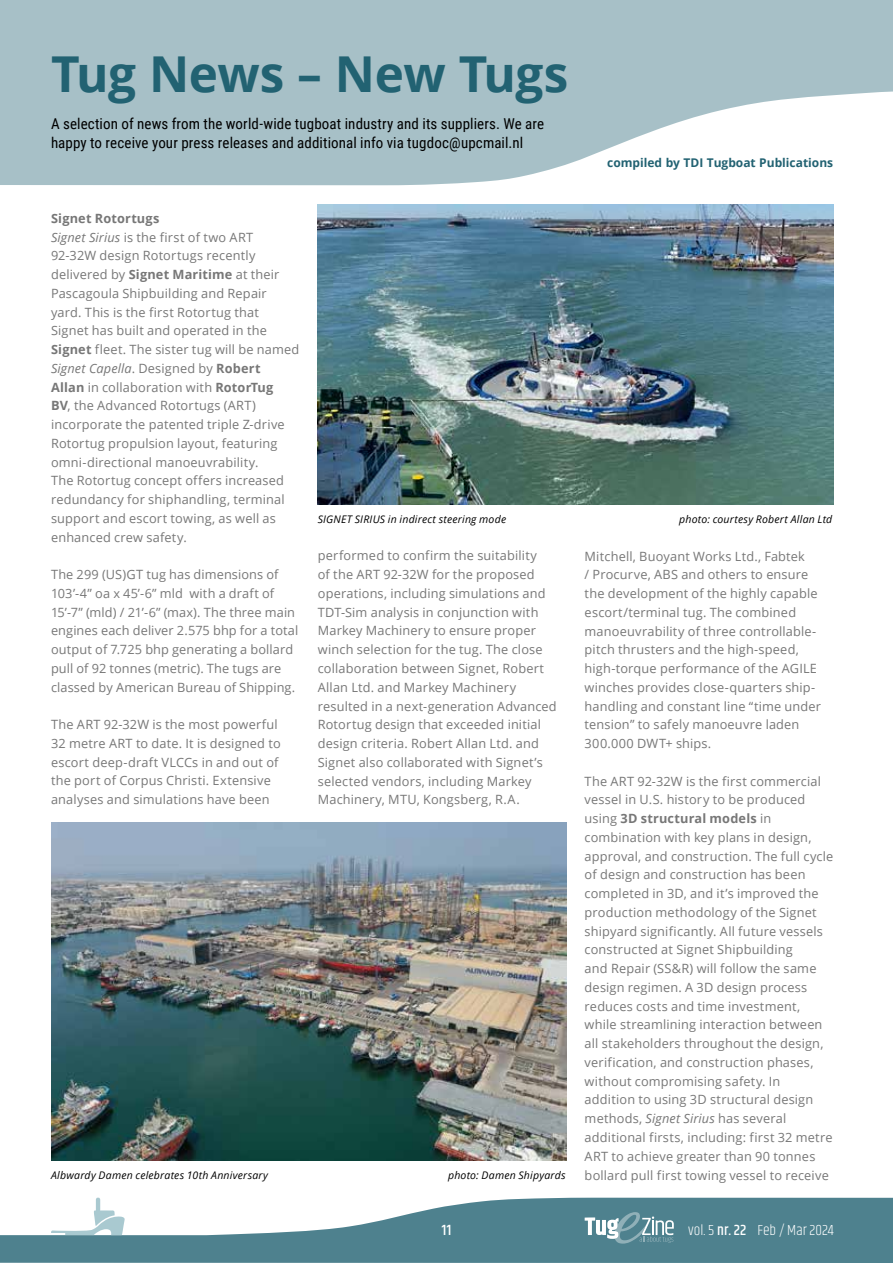
<style>
.page{position:relative;width:893px;height:1263px;background:#fff}
.page>*{position:absolute;margin:0;border:0;box-sizing:border-box;transform-origin:0 0}
.t1{font:700 49.5px "Open Sans";letter-spacing:-.01em;color:#226272}
.t2{font:15px/18.8px "Roboto Condensed";letter-spacing:.005em;color:#000}
.t3{font:300 15px "Khand";color:#fff}
.t4{font:500 15px "Khand";color:#fff;scale:1.06 1}
.t5{font:12.75px/18.8px "Open Sans";letter-spacing:.015em;color:#777}
.t6{font:700 12px "Open Sans";color:#226272}
.t7{font:italic 10.5px "Open Sans";letter-spacing:.02em;color:#000}
.s1{font-weight:700}
.s2{font-style:italic}
.s3{font-weight:500}
</style>
<div class="page">
<svg style="left:0;top:0;width:893px;height:185px;background:#b3c8ce"></svg>
<svg style="left:0;top:1198px;width:893px;height:65px;fill:#4e818e"></svg>
<svg style="left:51px;top:1198px;width:74px;height:37px"></svg>
<svg style="left:585px;top:1212px;width:89px;height:31px"></svg>
<img style="left:318px;top:204px;width:515px;height:300px">
<img style="left:51px;top:823px;width:515px;height:337px">
<h1 class="t1" style="left:51px;top:39px;width:519px">Tug News – New Tugs</h1>
<p class="t2" style="left:51px;top:114px;width:495px">A selection of news from the world-wide tugboat industry and its suppliers. We are happy to receive your press releases and additional info via tugdoc@upcmail.nl</p>
<p class="t6" style="left:607px;top:154px;width:227px">compiled by TDI Tugboat Publications</p>
<p class="t5" style="left:51px;top:208px;width:250px"><span class="s1">Signet Rotortugs<br></span><span class="s2">Signet Sirius</span> is the first of two ART 92-32W design Rotortugs recently delivered by <span class="s1">Signet Maritime</span> at their Pascagoula Shipbuilding and Repair yard. This is the first Rotortug that Signet has built and operated in the <span class="s1">Signet</span> fleet. The sister tug will be named <span class="s2">Signet Capella</span>. Designed by <span class="s1">Robert<br>Allan</span> in collaboration with <span class="s1">RotorTug<br>BV</span>, the Advanced Rotortugs (ART) incorporate the patented triple Z-drive Rotortug propulsion layout, featuring omni-directional manoeuvrability.<br>The Rotortug concept offers increased redundancy for shiphandling, terminal support and escort towing, as well as enhanced crew safety.</p>
<p class="t5" style="left:51px;top:565px;width:249px">The 299 (US)GT tug has dimensions of 103’-4” oa x 45’-6” mld with a draft of 15’-7” (mld) / 21’-6” (max). The three main engines each deliver 2.575 bhp for a total output of 7.725 bhp generating a bollard pull of 92 tonnes (metric). The tugs are classed by American Bureau of Shipping.</p>
<p class="t5" style="left:51px;top:715px;width:231px">The ART 92-32W is the most powerful 32 metre ART to date. It is designed to escort deep-draft VLCCs in and out of the port of Corpus Christi. Extensive analyses and simulations have been</p>
<p class="t7" style="left:318px;top:512px;width:190px">SIGNET SIRIUS in indirect steering mode</p>
<p class="t7" style="left:679px;top:512px;width:155px">photo: courtesy Robert Allan Ltd</p>
<p class="t5" style="left:318px;top:546px;width:240px">performed to confirm the suitability<br>of the ART 92-32W for the proposed operations, including simulations and TDT-Sim analysis in conjunction with Markey Machinery to ensure proper winch selection for the tug. The close collaboration between Signet, Robert Allan Ltd. and Markey Machinery resulted in a next-generation Advanced Rotortug design that exceeded initial design criteria. Robert Allan Ltd. and Signet also collaborated with Signet’s selected vendors, including Markey Machinery, MTU, Kongsberg, R.A.</p>
<p class="t5" style="left:585px;top:546px;width:238px">Mitchell, Buoyant Works Ltd., Fabtek<br>/ Procurve, ABS and others to ensure the development of the highly capable escort/terminal tug. The combined manoeuvrability of three controllable&shy;pitch thrusters and the high-speed, high-torque performance of the AGILE winches provides close-quarters ship&shy;handling and constant line “time under tension” to safely manoeuvre laden 300.000 DWT+ ships.</p>
<p class="t5" style="left:585px;top:771px;width:250px">The ART 92-32W is the first commercial vessel in U.S. history to be produced using <span class="s1">3D structural models</span> in combination with key plans in design, approval, and construction. The full cycle of design and construction has been completed in 3D, and it’s improved the production methodology of the Signet shipyard significantly. All future vessels constructed at Signet Shipbuilding<br>and Repair (SS&amp;R) will follow the same design regimen. A 3D design process reduces costs and time investment, while streamlining interaction between all stakeholders throughout the design, verification, and construction phases, without compromising safety. In addition to using 3D structural design methods, <span class="s2">Signet Sirius</span> has several additional firsts, including: first 32 metre ART to achieve greater than 90 tonnes bollard pull first towing vessel to receive</p>
<p class="t7" style="left:51px;top:1168px;width:219px">Albwardy Damen celebrates 10th Anniversary</p>
<p class="t7" style="left:448px;top:1168px;width:119px">photo: Damen Shipyards</p>
<p class="t4" style="left:442px;top:1221px;width:11px">11</p>
<p class="t3" style="left:688px;top:1221px;width:147px">vol. 5 <span class="s3">nr. 22</span> Feb / Mar 2024</p>
</div>
